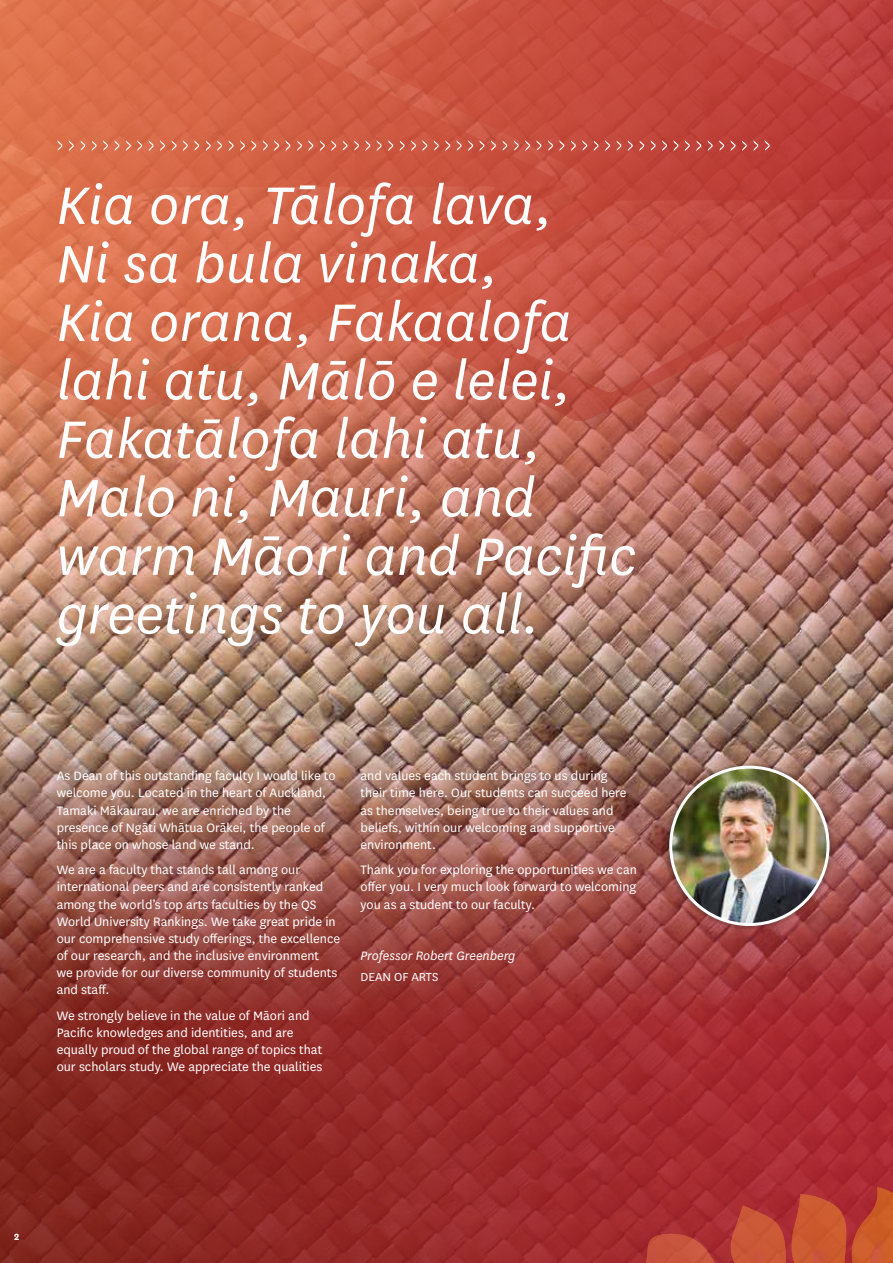
<style>
.page{position:relative;width:893px;height:1263px;background:#fff}
.page>*{position:absolute;margin:0;border:0;box-sizing:border-box;transform-origin:0 0}
.t1{font:italic 61.5px/58.5px "National";color:#fff}
.t2{font:14.25px/17.1px "National";color:#fff}
.t3{font:italic 14.25px "National";color:#fff}
.t4{font:13.5px "National";color:#fff}
.t5{font:700 10.5px "National";color:#fff}
</style>
<div class="page">
<svg style="left:0;top:745px;width:893px;height:518px;background:#983f3b"></svg>
<img style="left:0;top:0;width:893px;height:745px">
<svg style="left:663px;top:763px;width:172px;height:166px;background:#a37570"></svg>
<img style="left:671px;top:767px;width:157px;height:157px;border-radius:79px">
<div style="left:669px;top:766px;width:160px;height:160px;border:3px solid #fff;border-radius:50%"></div>
<svg style="left:646px;top:1187px;width:247px;height:76px;background:#b94132"></svg>
<svg style="left:765px;top:140px;width:5px;height:11px"></svg>
<svg style="left:206px;top:141px;width:5px;height:10px"></svg>
<svg style="left:730px;top:140px;width:6px;height:11px"></svg>
<svg style="left:696px;top:141px;width:5px;height:10px"></svg>
<svg style="left:685px;top:140px;width:5px;height:11px"></svg>
<svg style="left:662px;top:140px;width:5px;height:11px"></svg>
<svg style="left:651px;top:140px;width:5px;height:11px"></svg>
<svg style="left:616px;top:141px;width:5px;height:10px"></svg>
<svg style="left:582px;top:140px;width:5px;height:11px"></svg>
<svg style="left:548px;top:140px;width:5px;height:11px"></svg>
<svg style="left:536px;top:140px;width:6px;height:11px"></svg>
<svg style="left:514px;top:141px;width:5px;height:10px"></svg>
<svg style="left:57px;top:140px;width:5px;height:11px"></svg>
<svg style="left:92px;top:141px;width:5px;height:10px"></svg>
<svg style="left:502px;top:141px;width:5px;height:10px"></svg>
<svg style="left:126px;top:141px;width:5px;height:10px"></svg>
<svg style="left:160px;top:140px;width:5px;height:11px"></svg>
<svg style="left:468px;top:140px;width:5px;height:11px"></svg>
<svg style="left:457px;top:140px;width:5px;height:11px"></svg>
<svg style="left:171px;top:140px;width:6px;height:11px"></svg>
<svg style="left:194px;top:140px;width:5px;height:11px"></svg>
<svg style="left:240px;top:141px;width:5px;height:10px"></svg>
<svg style="left:274px;top:140px;width:5px;height:11px"></svg>
<svg style="left:422px;top:140px;width:5px;height:11px"></svg>
<svg style="left:308px;top:140px;width:5px;height:11px"></svg>
<svg style="left:320px;top:140px;width:5px;height:11px"></svg>
<svg style="left:388px;top:140px;width:5px;height:11px"></svg>
<svg style="left:377px;top:140px;width:5px;height:11px"></svg>
<svg style="left:343px;top:141px;width:5px;height:10px"></svg>
<svg style="left:354px;top:141px;width:5px;height:10px"></svg>
<svg style="left:365px;top:140px;width:5px;height:11px"></svg>
<svg style="left:605px;top:140px;width:5px;height:11px"></svg>
<svg style="left:331px;top:140px;width:5px;height:11px"></svg>
<svg style="left:400px;top:141px;width:5px;height:10px"></svg>
<svg style="left:411px;top:140px;width:5px;height:11px"></svg>
<svg style="left:297px;top:141px;width:5px;height:10px"></svg>
<svg style="left:753px;top:140px;width:5px;height:11px"></svg>
<svg style="left:285px;top:140px;width:5px;height:11px"></svg>
<svg style="left:263px;top:140px;width:5px;height:11px"></svg>
<svg style="left:251px;top:140px;width:5px;height:11px"></svg>
<svg style="left:742px;top:140px;width:5px;height:11px"></svg>
<svg style="left:229px;top:140px;width:5px;height:11px"></svg>
<svg style="left:217px;top:140px;width:5px;height:11px"></svg>
<svg style="left:434px;top:140px;width:5px;height:11px"></svg>
<svg style="left:183px;top:140px;width:5px;height:11px"></svg>
<svg style="left:445px;top:140px;width:5px;height:11px"></svg>
<svg style="left:479px;top:140px;width:6px;height:11px"></svg>
<svg style="left:149px;top:140px;width:5px;height:11px"></svg>
<svg style="left:137px;top:140px;width:5px;height:11px"></svg>
<svg style="left:719px;top:140px;width:5px;height:11px"></svg>
<svg style="left:491px;top:140px;width:5px;height:11px"></svg>
<svg style="left:114px;top:140px;width:5px;height:11px"></svg>
<svg style="left:103px;top:140px;width:5px;height:11px"></svg>
<svg style="left:80px;top:141px;width:5px;height:10px"></svg>
<svg style="left:69px;top:140px;width:5px;height:11px"></svg>
<svg style="left:708px;top:140px;width:5px;height:11px"></svg>
<svg style="left:525px;top:140px;width:5px;height:11px"></svg>
<svg style="left:673px;top:140px;width:5px;height:11px"></svg>
<svg style="left:639px;top:141px;width:5px;height:10px"></svg>
<svg style="left:628px;top:140px;width:5px;height:11px"></svg>
<svg style="left:559px;top:140px;width:5px;height:11px"></svg>
<svg style="left:571px;top:140px;width:5px;height:11px"></svg>
<svg style="left:594px;top:141px;width:5px;height:10px"></svg>
<h1 class="t1" style="left:57px;top:174px;width:581px">Kia ora, Tālofa lava,<br>Ni sa bula vinaka,<br>Kia orana, Fakaalofa lahi atu, Mālō e lelei,<br>Fakatālofa lahi atu,<br>Malo ni, Mauri, and warm Māori and Pacific greetings to you all.</h1>
<p class="t2" style="left:57px;top:767px;width:280px">As Dean of this outstanding faculty I would like to welcome you. Located in the heart of Auckland, Tamaki Mākaurau, we are enriched by the presence of Ngāti Whātua Orākei, the people of this place on whose land we stand.</p>
<p class="t2" style="left:57px;top:861px;width:285px">We are a faculty that stands tall among our international peers and are consistently ranked among the world’s top arts faculties by the QS World University Rankings. We take great pride in our comprehensive study offerings, the excellence of our research, and the inclusive environment<br>we provide for our diverse community of students and staff.</p>
<p class="t2" style="left:57px;top:1006px;width:267px">We strongly believe in the value of Māori and Pacific knowledges and identities, and are equally proud of the global range of topics that our scholars study. We appreciate the qualities</p>
<p class="t2" style="left:361px;top:767px;width:268px">and values each student brings to us during their time here. Our students can succeed here as themselves, being true to their values and beliefs, within our welcoming and supportive environment.</p>
<p class="t2" style="left:361px;top:861px;width:278px;text-align:justify">Thank you for exploring the opportunities we can offer you. I very much look forward to welcoming you as a student to our faculty.</p>
<p class="t3" style="left:361px;top:946px;width:156px">Professor Robert Greenberg</p>
<p class="t4" style="left:360px;top:968px;width:79px">DEAN OF ARTS</p>
<p class="t5" style="left:14px;top:1230px;width:7px">2</p>
</div>
